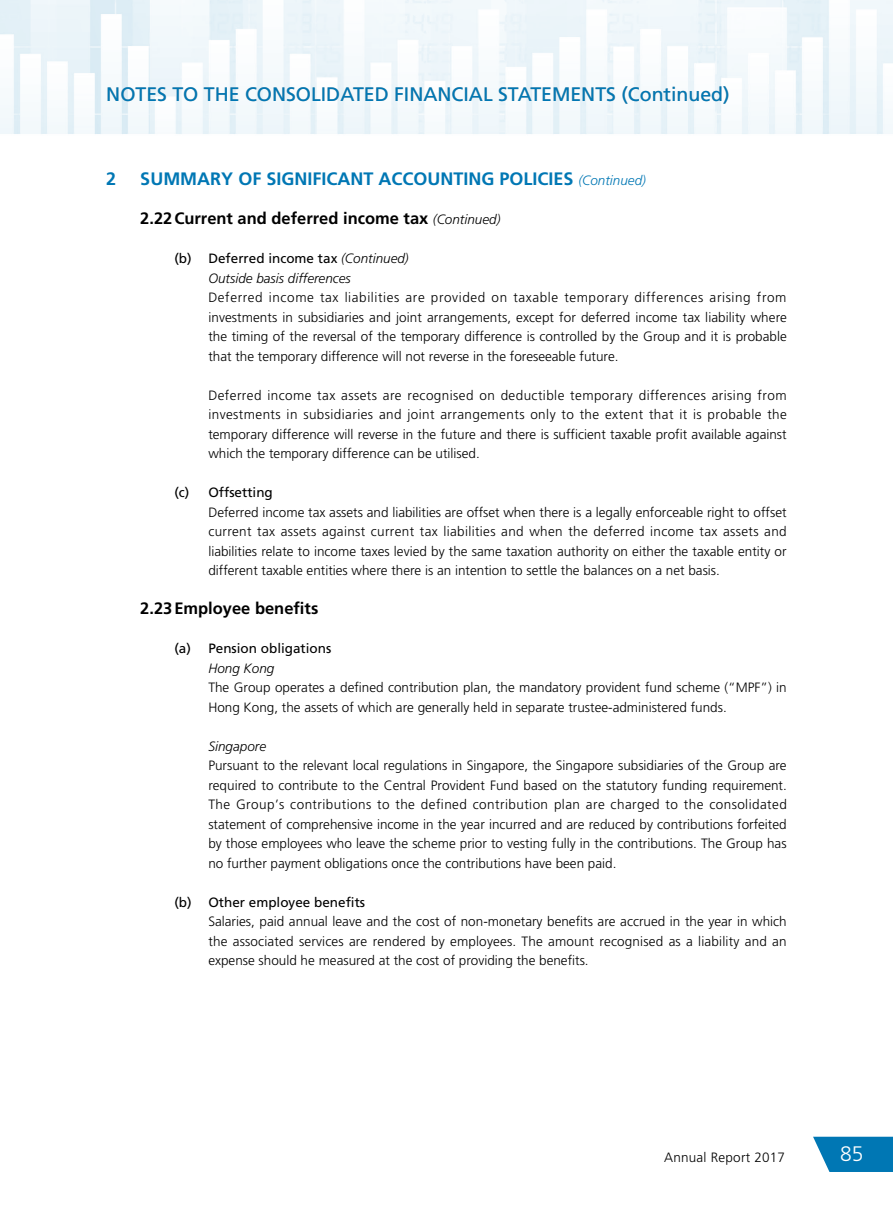
<style>
.page{position:relative;width:893px;height:1212px;background:#fff}
.page>*{position:absolute;margin:0;border:0;box-sizing:border-box;transform-origin:0 0}
.t1{font:300 21px "Frutiger LT Std";color:#fff}
.t2{font:19.5px "Frutiger LT Std";color:#0077b4}
.t3{font:700 18px "Frutiger LT Std";color:#0077b4}
.t4{font:700 16.5px "Frutiger LT Std";color:#000}
.t5{font:300 13.5px/19.5px "Frutiger LT Std";color:#000;text-align:justify}
.t6{font:italic 300 13.5px/19.5px "Frutiger LT Std";color:#000}
.t7{font:13.5px "Frutiger LT Std";color:#000}
.t8{font:italic 300 13.5px "Frutiger LT Std";color:#0077b4}
.s1{color:#b5b6b6}
.s2{font-weight:300;font-style:italic;font-size:13.5px}
.s3{font-weight:400;font-style:normal}
</style>
<div class="page">
<svg style="left:813px;top:1137px;width:80px;height:35px;background:#1a85bb"></svg>
<img style="left:0;top:0;width:893px;height:134px">
<h2 class="t2" style="left:106px;top:83px;width:625px">N otes to th e Consolid<span class="s1">ate</span>d Fi <span class="s1">nan</span>ci<span class="s1">al</span> Statements (<span class="s1">Continued)</span></h2>
<h3 class="t3" style="left:106px;top:168px;width:12px">2</h3>
<h3 class="t3" style="left:140px;top:168px;width:136px">Summary of signi</h3>
<h3 class="t3" style="left:312px;top:168px;width:92px">ficant accounting</h3>
<h3 class="t3" style="left:499px;top:168px;width:42px">po licies</h3>
<p class="t8" style="left:578px;top:173px;width:69px">(Continued)</p>
<p class="t4" style="left:140px;top:209px;width:362px">2.22Current and deferred income tax <span class="s2">(Continued)</span></p>
<p class="t6" style="left:208px;top:249px;width:202px;text-indent:-34px"><span class="s3">(b) Deferred income tax</span> (Continued)<br>Outside basis differences</p>
<p class="t5" style="left:208px;top:288px;width:580px">Deferred income tax liabilities are provided on taxable temporary differences arising from investments in subsidiaries and joint arrangements, except for deferred income tax liability where the timing of the reversal of the temporary difference is controlled by the Group and it is probable that the temporary difference will not reverse in the foreseeable future.</p>
<p class="t5" style="left:208px;top:385px;width:580px">Deferred income tax assets are recognised on deductible temporary differences arising from investments in subsidiaries and joint arrangements only to the extent that it is probable the temporary difference will reverse in the future and there is sufficient taxable profit available against which the temporary difference can be utilised.</p>
<p class="t7" style="left:174px;top:484px;width:100px">(c) Offsetting</p>
<p class="t5" style="left:208px;top:502px;width:580px">Deferred income tax assets and liabilities are offset when there is a legally enforceable right to offset current tax assets against current tax liabilities and when the deferred income tax assets and liabilities relate to income taxes levied by the same taxation authority on either the taxable entity or different taxable entities where there is an intention to settle the balances on a net basis.</p>
<p class="t4" style="left:140px;top:599px;width:179px">2.23Employee benefits</p>
<p class="t7" style="left:174px;top:640px;width:159px">(a) Pension obligations</p>
<p class="t6" style="left:208px;top:658px;width:68px">Hong Kong</p>
<p class="t5" style="left:208px;top:678px;width:580px">The Group operates a defined contribution plan, the mandatory provident fund scheme (“MPF”) in<br>Hong Kong, the assets of which are generally held in separate trustee-administered funds.</p>
<p class="t6" style="left:208px;top:736px;width:59px">Singapore</p>
<p class="t5" style="left:208px;top:756px;width:580px">Pursuant to the relevant local regulations in Singapore, the Singapore subsidiaries of the Group are required to contribute to the Central Provident Fund based on the statutory funding requirement.<br>The Group’s contributions to the defined contribution plan are charged to the consolidated statement of comprehensive income in the year incurred and are reduced by contributions forfeited by those employees who leave the scheme prior to vesting fully in the contributions. The Group has no further payment obligations once the contributions have been paid.</p>
<p class="t7" style="left:174px;top:894px;width:192px">(b) Other employee benefits</p>
<p class="t5" style="left:208px;top:912px;width:580px">Salaries, paid annual leave and the cost of non-monetary benefits are accrued in the year in which the associated services are rendered by employees. The amount recognised as a liability and an expense should he measured at the cost of providing the benefits.</p>
<p class="t5" style="left:664px;top:1147px;width:122px">Annual Report 2017</p>
<h1 class="t1" style="left:840px;top:1142px;width:25px">85</h1>
</div>
